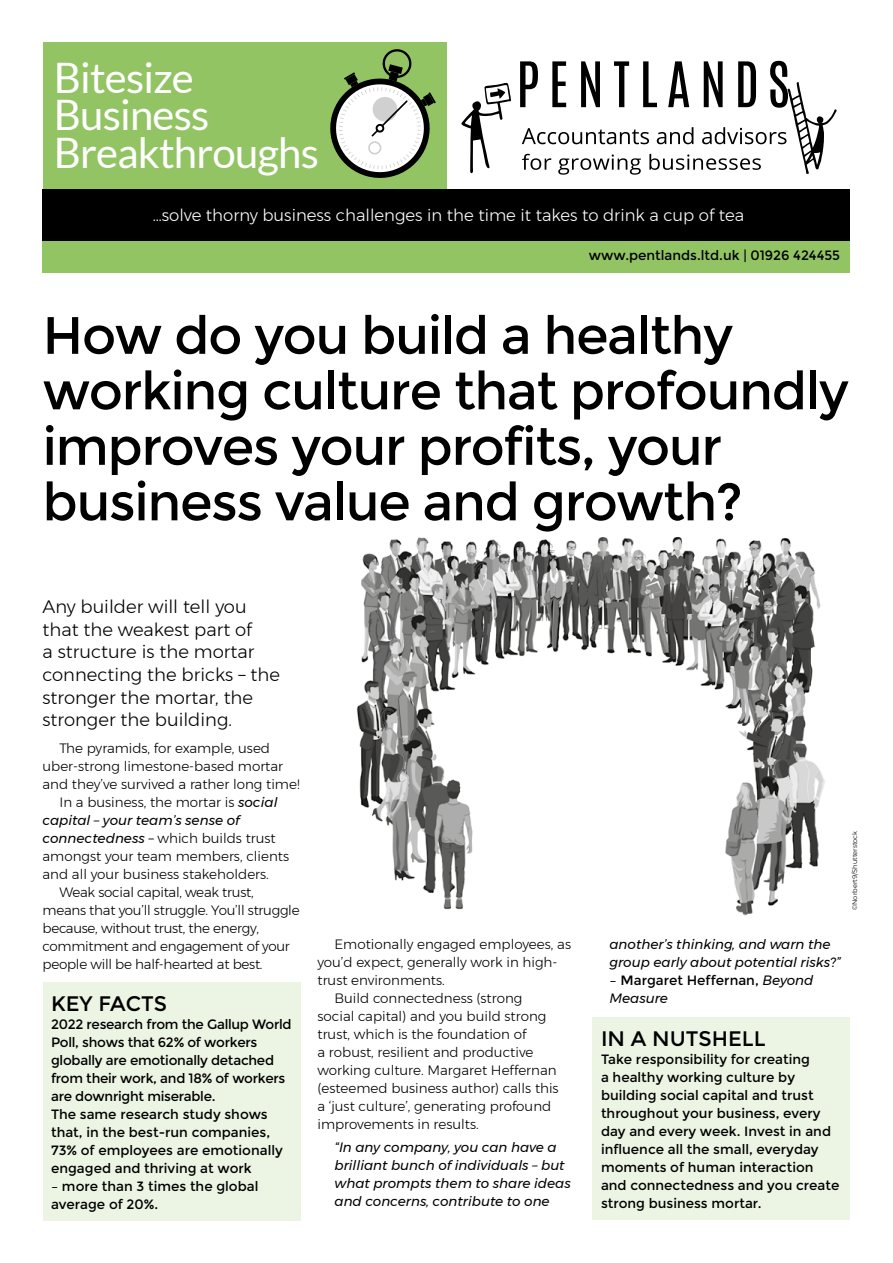
<style>
.page{position:relative;width:893px;height:1263px;background:#fff}
.page>*{position:absolute;margin:0;border:0;box-sizing:border-box;transform-origin:0 0}
.HEADING{font:52.5px/55.5px "Montserrat";letter-spacing:-.025em;color:#000}
.t1{font:42px/37.5px "Lato";letter-spacing:-.02em;color:#fff}
.BOXED_HEADING{font:21px "Montserrat";color:#000}
.first_para{font:300 18px/22.5px "Montserrat";color:#000}
.t2{font:300 16.5px "Montserrat";color:#fff}
.body{font:300 13.5px/18px "Montserrat";color:#000}
.BOXED_PARAGRAPH{font:13.5px/18px "Montserrat";color:#000}
.QUOTE{font:italic 13.5px/18px "Montserrat";color:#000}
.body-2{font:300 13.5px/18px "Montserrat";letter-spacing:-.02em;color:#000}
.BOXED_PARAGRAPH-2{font:13.5px/18px "Montserrat";letter-spacing:-.02em;color:#000}
.QUOTE-2{font:13.5px/18px "Montserrat";color:#000}
.PHOTO_CREDIT{font:300 6.75px "Montserrat";color:#000}
.s1{font-weight:400;font-style:italic}
.s2{font-style:italic}
</style>
<div class="page">
<div style="left:43px;top:197px;width:807px;height:76px;background:#93c464"></div>
<div style="left:43px;top:43px;width:403px;height:181px;background:#93c464"></div>
<svg style="left:330px;top:49px;width:106px;height:129px"></svg>
<div style="left:43px;top:189px;width:807px;height:51px;background:#000"></div>
<svg style="left:461px;top:82px;width:50px;height:91px"></svg>
<svg style="left:520px;top:61px;width:317px;height:114px"></svg>
<div style="left:43px;top:982px;width:257px;height:42px;background:#ecf4e4"></div>
<div style="left:43px;top:1007px;width:257px;height:106px;background:#ecf4e4"></div>
<div style="left:43px;top:1097px;width:257px;height:124px;background:#ecf4e4"></div>
<div style="left:592px;top:1017px;width:258px;height:42px;background:#ecf4e4"></div>
<div style="left:592px;top:1042px;width:258px;height:177px;background:#ecf4e4"></div>
<img style="left:356px;top:537px;width:469px;height:378px">
<h2 class="t1" style="left:54px;top:58px;width:267px">Bitesize<br>Business<br>Breakthroughs</h2>
<p class="t2" style="left:153px;top:203px;width:593px">…solve thorny business challenges in the time it takes to drink a cup of tea</p>
<p class="BOXED_PARAGRAPH" style="left:589px;top:247px;width:253px">www.pentlands.ltd.uk | 01926 424455</p>
<p class="HEADING" style="left:43px;top:308px;width:808px">How do you build a healthy working culture that profoundly improves your profits, your business value and growth?</p>
<p class="first_para" style="left:43px;top:595px;width:239px">Any builder will tell you that the weakest part of<br>a structure is the mortar connecting the bricks – the stronger the mortar, the stronger the building.</p>
<p class="body" style="left:43px;top:738px;width:259px;text-indent:17px">The pyramids, for example, used uber-strong limestone-based mortar and they’ve survived a rather long time!</p>
<p class="body" style="left:43px;top:792px;width:248px;text-indent:17px">In a business, the mortar is <span class="s1">social capital – your team’s sense of connectedness –</span> which builds trust amongst your team members, clients and all your business stakeholders.</p>
<p class="body-2" style="left:43px;top:882px;width:259px;text-indent:17px">Weak social capital, weak trust, means that you’ll struggle. You’ll struggle because, without trust, the energy, commitment and engagement of your people will be half-hearted at best.</p>
<p class="BOXED_HEADING" style="left:51px;top:991px;width:118px">KEY FACTS</p>
<p class="BOXED_PARAGRAPH-2" style="left:51px;top:1015px;width:242px">2022 research from the Gallup World<br>Poll, shows that 62% of workers globally are emotionally detached from their work, and 18% of workers are downright miserable.</p>
<p class="BOXED_PARAGRAPH" style="left:51px;top:1105px;width:233px">The same research study shows that, in the best-run companies,<br>73% of employees are emotionally engaged and thriving at work</p>
<p class="BOXED_PARAGRAPH" style="left:51px;top:1177px;width:209px">– more than 3 times the global average of 20%.</p>
<p class="body" style="left:317px;top:935px;width:255px;text-indent:17px">Emotionally engaged employees, as you’d expect, generally work in high&shy;trust environments.</p>
<p class="body" style="left:317px;top:989px;width:243px;text-indent:17px">Build connectedness (strong social capital) and you build strong trust, which is the foundation of<br>a robust, resilient and productive working culture. Margaret Heffernan (esteemed business author) calls this a ‘just culture’, generating profound improvements in results.</p>
<p class="QUOTE" style="left:334px;top:1138px;width:238px">“In any company, you can have a brilliant bunch of individuals – but what prompts them to share ideas and concerns, contribute to one</p>
<p class="PHOTO_CREDIT" style="left:850px;top:910px;width:81px;rotate:-90deg">©Norbert9/Shutterstock</p>
<p class="QUOTE" style="left:609px;top:935px;width:233px">another’s thinking, and warn the group early about potential risks?”</p>
<p class="QUOTE-2" style="left:609px;top:972px;width:205px">– Margaret Heffernan, <span class="s2">Beyond<br>Measure</span></p>
<p class="BOXED_HEADING" style="left:601px;top:1026px;width:166px">IN A NUTSHELL</p>
<p class="BOXED_PARAGRAPH" style="left:601px;top:1050px;width:240px">Take responsibility for creating<br>a healthy working culture by building social capital and trust throughout your business, every day and every week. Invest in and influence all the small, everyday moments of human interaction and connectedness and you create strong business mortar.</p>
</div>
